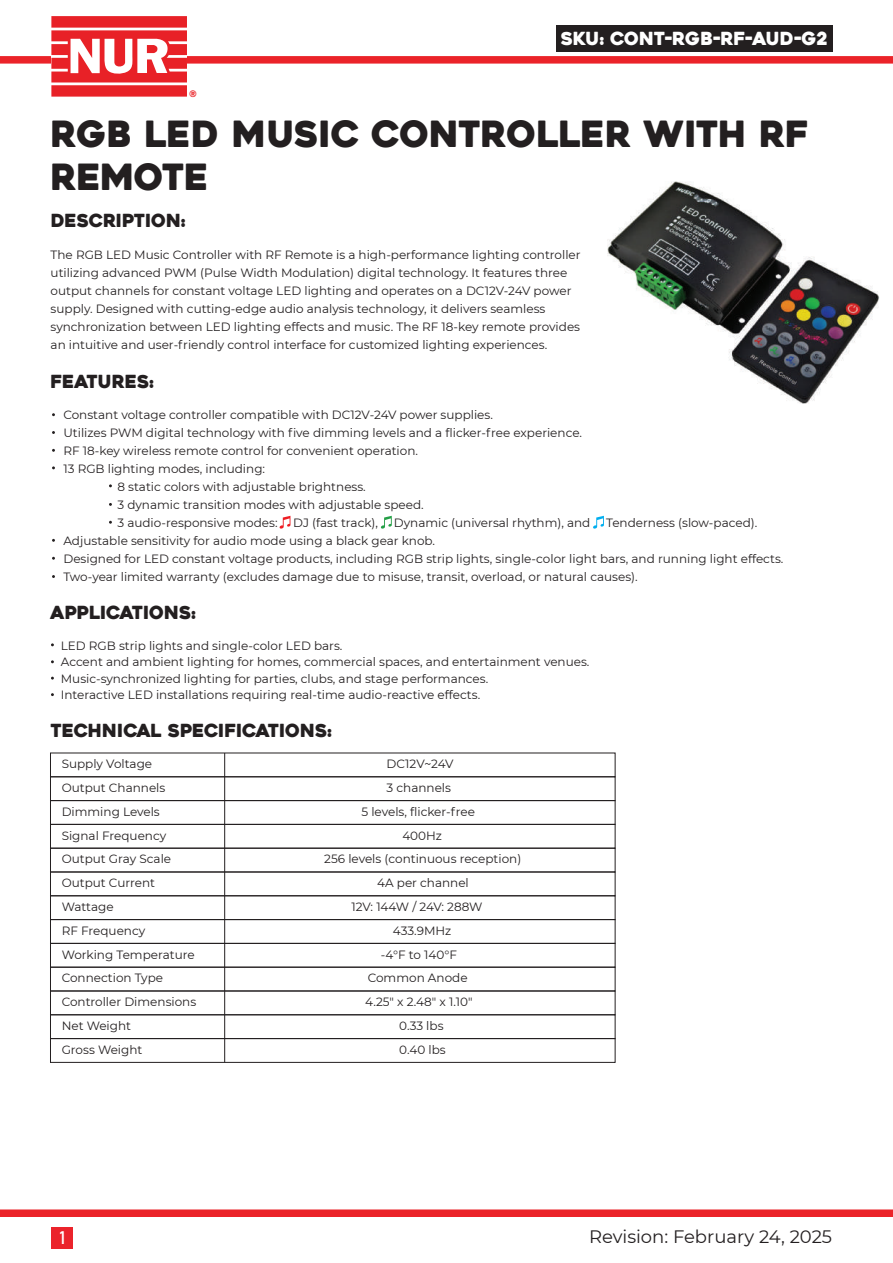
<style>
.page{position:relative;width:893px;height:1263px;background:#fff}
.page>*{position:absolute;margin:0;border:0;box-sizing:border-box;transform-origin:0 0}
.t1{font:36px/43.2px "Heavitas";color:#231f20}
.t2{font:18px "Heavitas";color:#231f20}
.t3{font:18px "Montserrat";color:#231f20}
.t4{font:18px "Heavitas";color:#fff}
.t5{font:18px "Bahnschrift";color:#fff}
.t6{font:12px/18px "Montserrat";color:#231f20}
.t7{font:700 9.3px "Montserrat";color:#ea2227}
</style>
<div class="page">
<img style="left:607px;top:182px;width:273px;height:221px">
<div style="left:0;top:56px;width:893px;height:8px;background:#eb2329"></div>
<div style="left:0;top:1209px;width:893px;height:8px;background:#eb2329"></div>
<div style="left:556px;top:26px;width:276px;height:26px;background:#231f20"></div>
<div style="left:52px;top:1227px;width:21px;height:21px;background:#eb232b"></div>
<svg style="left:51px;top:16px;width:136px;height:81px"></svg>
<div style="left:50px;top:776px;width:565px;height:25px;border:1px solid #231f20"></div>
<div style="left:50px;top:800px;width:565px;height:25px;border:1px solid #231f20"></div>
<div style="left:50px;top:824px;width:565px;height:24px;border:1px solid #231f20"></div>
<div style="left:50px;top:848px;width:565px;height:24px;border:1px solid #231f20"></div>
<div style="left:50px;top:872px;width:565px;height:24px;border:1px solid #231f20"></div>
<div style="left:50px;top:895px;width:565px;height:25px;border:1px solid #231f20"></div>
<div style="left:50px;top:919px;width:565px;height:25px;border:1px solid #231f20"></div>
<div style="left:50px;top:943px;width:565px;height:24px;border:1px solid #231f20"></div>
<div style="left:50px;top:967px;width:565px;height:24px;border:1px solid #231f20"></div>
<div style="left:50px;top:990px;width:565px;height:25px;border:1px solid #231f20"></div>
<div style="left:50px;top:1014px;width:565px;height:25px;border:1px solid #231f20"></div>
<div style="left:50px;top:1038px;width:565px;height:25px;border:1px solid #231f20"></div>
<hr style="left:224px;top:753px;width:1px;height:309px;background:#231f20">
<svg style="left:280px;top:516px;width:11px;height:13px"></svg>
<svg style="left:381px;top:516px;width:11px;height:13px"></svg>
<svg style="left:593px;top:516px;width:11px;height:13px"></svg>
<p class="t7" style="left:189px;top:89px;width:9px">®</p>
<h2 class="t4" style="left:561px;top:27px;width:269px">SKU: CONT-RGB-RF-AUD-G2</h2>
<h1 class="t1" style="left:51px;top:113px;width:759px">RGB LED MUSIC CONTROLLER WITH RF<br>REMOTE</h1>
<h2 class="t2" style="left:51px;top:210px;width:136px">DESCRIPTION:</h2>
<p class="t6" style="left:51px;top:245px;width:531px">The RGB LED Music Controller with RF Remote is a high-performance lighting controller utilizing advanced PWM (Pulse Width Modulation) digital technology. It features three output channels for constant voltage LED lighting and operates on a DC12V-24V power supply. Designed with cutting-edge audio analysis technology, it delivers seamless synchronization between LED lighting effects and music. The RF 18-key remote provides an intuitive and user-friendly control interface for customized lighting experiences.</p>
<h2 class="t2" style="left:51px;top:370px;width:105px">FEATURES:</h2>
<p class="t6" style="left:63px;top:405px;width:431px">Constant voltage controller compatible with DC12V-24V power supplies.</p>
<p class="t6" style="left:63px;top:423px;width:520px">Utilizes PWM digital technology with five dimming levels and a flicker-free experience.</p>
<p class="t6" style="left:63px;top:441px;width:356px">RF 18-key wireless remote control for convenient operation.</p>
<p class="t6" style="left:63px;top:459px;width:203px">13 RGB lighting modes, including:</p>
<p class="t6" style="left:117px;top:477px;width:250px">8 static colors with adjustable brightness.</p>
<p class="t6" style="left:117px;top:495px;width:308px">3 dynamic transition modes with adjustable speed.</p>
<p class="t6" style="left:117px;top:513px;width:162px">3 audio-responsive modes:</p>
<p class="t6" style="left:293px;top:513px;width:86px">DJ (fast track),</p>
<p class="t6" style="left:394px;top:513px;width:198px">Dynamic (universal rhythm), and</p>
<p class="t6" style="left:606px;top:513px;width:153px">Tenderness (slow-paced).</p>
<p class="t6" style="left:63px;top:531px;width:721px">Adjustable sensitivity for audio mode using a black gear knob.<br>Designed for LED constant voltage products, including RGB strip lights, single-color light bars, and running light effects.<br>Two-year limited warranty (excludes damage due to misuse, transit, overload, or natural causes).</p>
<h2 class="t2" style="left:51px;top:601px;width:147px">APPLICATIONS:</h2>
<p class="t6" style="left:61px;top:637px;width:530px;line-height:16.5px">LED RGB strip lights and single-color LED bars.<br>Accent and ambient lighting for homes, commercial spaces, and entertainment venues.<br>Music-synchronized lighting for parties, clubs, and stage performances.<br>Interactive LED installations requiring real-time audio-reactive effects.</p>
<h2 class="t2" style="left:51px;top:720px;width:283px">TECHNICAL SPECIFICATIONS:</h2>
<p class="t6" style="left:62px;top:754px;width:92px">Supply Voltage</p>
<p class="t6" style="left:387px;top:754px;width:68px">DC12V~24V</p>
<p class="t6" style="left:62px;top:778px;width:105px">Output Channels</p>
<p class="t6" style="left:387px;top:778px;width:66px">3 channels</p>
<p class="t6" style="left:62px;top:802px;width:100px">Dimming Levels</p>
<p class="t6" style="left:361px;top:802px;width:115px">5 levels, flicker-free</p>
<p class="t6" style="left:62px;top:826px;width:106px">Signal Frequency</p>
<p class="t6" style="left:402px;top:826px;width:41px">400Hz</p>
<p class="t6" style="left:62px;top:850px;width:111px">Output Gray Scale</p>
<p class="t6" style="left:324px;top:850px;width:199px">256 levels (continuous reception)</p>
<p class="t6" style="left:62px;top:873px;width:95px">Output Current</p>
<p class="t6" style="left:377px;top:873px;width:93px">4A per channel</p>
<p class="t6" style="left:62px;top:897px;width:53px">Wattage</p>
<p class="t6" style="left:351px;top:897px;width:132px">12V: 144W / 24V: 288W</p>
<p class="t6" style="left:62px;top:921px;width:85px">RF Frequency</p>
<p class="t6" style="left:393px;top:921px;width:60px">433.9MHz</p>
<p class="t6" style="left:62px;top:945px;width:135px">Working Temperature</p>
<p class="t6" style="left:381px;top:945px;width:78px">-4°F to 140°F</p>
<p class="t6" style="left:62px;top:969px;width:103px">Connection Type</p>
<p class="t6" style="left:368px;top:969px;width:101px">Common Anode</p>
<p class="t6" style="left:62px;top:992px;width:136px">Controller Dimensions</p>
<p class="t6" style="left:365px;top:992px;width:109px">4.25" x 2.48" x 1.10"</p>
<p class="t6" style="left:62px;top:1016px;width:71px">Net Weight</p>
<p class="t6" style="left:399px;top:1016px;width:46px">0.33 lbs</p>
<p class="t6" style="left:62px;top:1040px;width:82px">Gross Weight</p>
<p class="t6" style="left:399px;top:1040px;width:48px">0.40 lbs</p>
<h2 class="t5" style="left:60px;top:1224px;width:7px">1</h2>
<h2 class="t3" style="left:589px;top:1224px;width:245px">Revision: February 24, 2025</h2>
</div>
